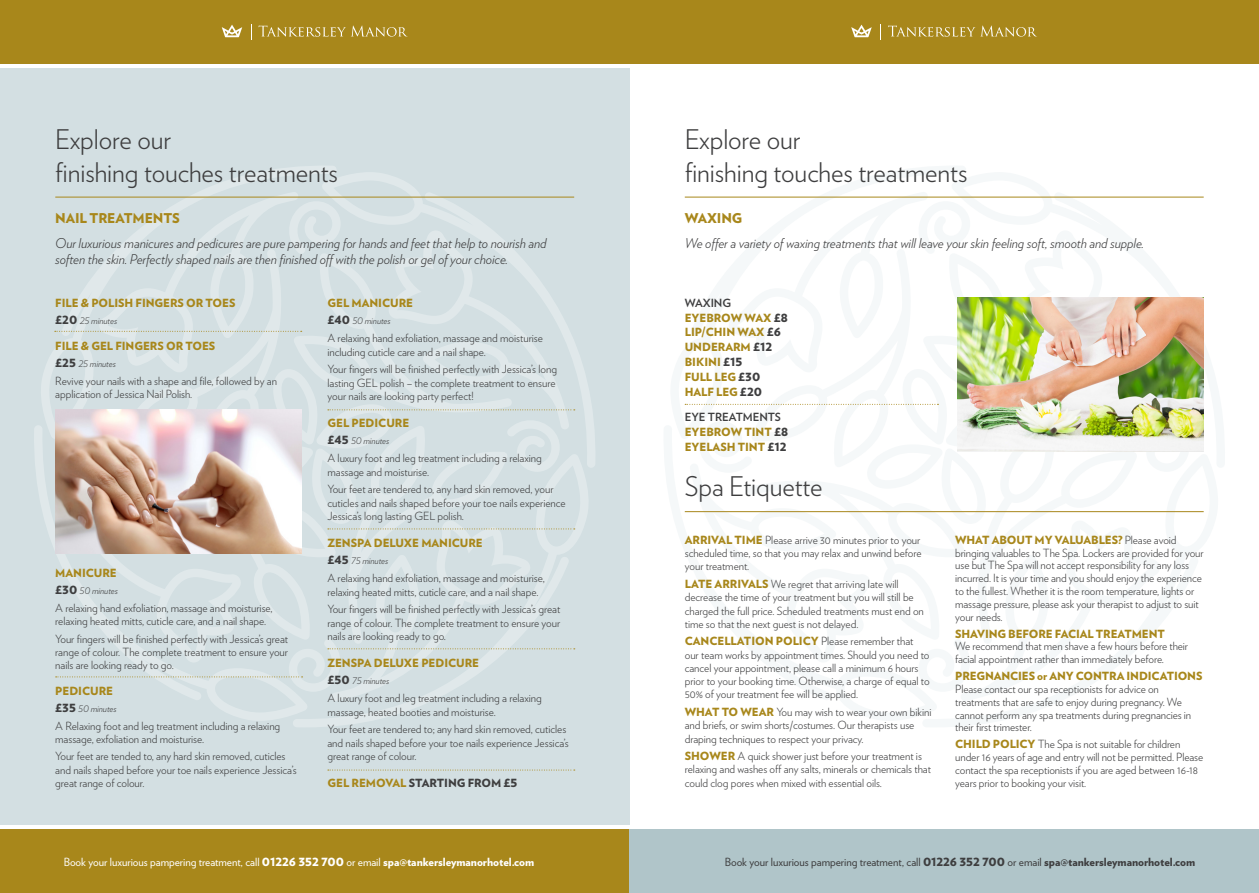
<style>
.page{position:relative;width:1259px;height:893px;background:#fff}
.page>*{position:absolute;margin:0;border:0;box-sizing:border-box;transform-origin:0 0}
.t1{font:300 27px/32.4px "Verlag";letter-spacing:-.005em;color:#3e3e3f}
.t2{font:italic 300 13.5px/16.2px "Verlag";letter-spacing:-.005em;color:#3e3e3f}
.t3{font:900 13.5px "Verlag";letter-spacing:-.01em;color:#a8871b}
.t4{font:300 11.25px/12.8px "Verlag";letter-spacing:-.005em;color:#3e3e3f}
.t5{font:900 11.25px "Verlag";letter-spacing:-.005em;color:#a8871b}
.t6{font:11.25px "Verlag";letter-spacing:-.005em;color:#fff}
.t7{font:11.25px "Verlag";letter-spacing:-.005em;color:#3e3e3f}
.t8{font:900 11.25px "Verlag";letter-spacing:-.005em;color:#3e3e3f}
.t9{font:700 11.25px "Verlag";letter-spacing:-.005em;color:#3e3e3f}
.t10{font:italic 300 9px "Verlag";letter-spacing:-.005em;color:#3e3e3f}
.s1{font-weight:900;font-style:normal;font-size:11.25px}
.s2{color:#a8871b}
.s3{color:#3e3e3f}
.s4{font-weight:900;color:#a8871b}
.s5{font-weight:900}
</style>
<div class="page">
<div style="left:0;top:68px;width:629px;height:757px;background:#d3dfe2"></div>
<svg style="left:34px;top:427px;width:259px;height:294px"></svg>
<svg style="left:293px;top:468px;width:295px;height:259px"></svg>
<svg style="left:337px;top:172px;width:258px;height:296px"></svg>
<svg style="left:36px;top:166px;width:301px;height:273px"></svg>
<div style="left:0;top:0;width:1259px;height:64px;background:#a8871b"></div>
<svg style="left:258px;top:26px;width:150px;height:11px"></svg>
<svg style="left:251px;top:24px;width:1px;height:16px"></svg>
<svg style="left:222px;top:25px;width:20px;height:12px"></svg>
<svg style="left:888px;top:26px;width:149px;height:11px"></svg>
<svg style="left:880px;top:24px;width:1px;height:16px"></svg>
<svg style="left:851px;top:25px;width:20px;height:12px"></svg>
<div style="left:0;top:829px;width:629px;height:64px;background:#a8871b"></div>
<div style="left:629px;top:829px;width:630px;height:64px;background:#b0c5c9"></div>
<hr style="left:685px;top:197px;width:518px;height:1px;background:#a8871b">
<hr style="left:685px;top:511px;width:518px;height:1px;background:#a8871b">
<svg style="left:328px;top:770px;width:247px;height:1px"></svg>
<svg style="left:55px;top:192px;width:520px;height:509px"></svg>
<svg style="left:685px;top:196px;width:514px;height:317px"></svg>
<img style="left:55px;top:409px;width:247px;height:145px">
<p class="t1" style="left:55px;top:122px;width:284px">Explore our<br>finishing touches treatments</p>
<p class="t1" style="left:685px;top:122px;width:284px">Explore our<br>finishing touches treatments</p>
<p class="t3" style="left:55px;top:207px;width:126px">NAIL TREATMENTS</p>
<p class="t2" style="left:55px;top:234px;width:493px">Our luxurious manicures and pedicures are pure pampering for hands and feet that help to nourish and soften the skin. Perfectly shaped nails are then finished off with the polish or gel of your choice.</p>
<p class="t5" style="left:55px;top:293px;width:182px">FILE &amp; POLISH FINGERS OR TOES</p>
<p class="t10" style="left:55px;top:314px;width:63px"><span class="s1">£20</span> 25 minutes</p>
<p class="t5" style="left:55px;top:337px;width:161px">FILE &amp; GEL FINGERS OR TOES</p>
<p class="t10" style="left:55px;top:357px;width:62px"><span class="s1">£25</span> 25 minutes</p>
<p class="t4" style="left:55px;top:374px;width:223px;line-height:13.2px">Revive your nails with a shape and file, followed by an application of Jessica Nail Polish.</p>
<p class="t5" style="left:55px;top:564px;width:63px">MANICURE</p>
<p class="t10" style="left:55px;top:584px;width:64px"><span class="s1">£30</span> 50 minutes</p>
<p class="t4" style="left:55px;top:601px;width:219px;line-height:13.2px">A relaxing hand exfoliation, massage and moisturise, relaxing heated mitts, cuticle care, and a nail shape.</p>
<p class="t4" style="left:55px;top:631px;width:234px;line-height:13.2px;text-align:justify">Your fingers will be finished perfectly with Jessica’s great range of colour. The complete treatment to ensure your nails are looking ready to go.</p>
<p class="t5" style="left:55px;top:681px;width:59px">PEDICURE</p>
<p class="t10" style="left:55px;top:702px;width:63px"><span class="s1">£35</span> 50 minutes</p>
<p class="t4" style="left:55px;top:718px;width:226px;line-height:13.2px">A Relaxing foot and leg treatment including a relaxing massage, exfoliation and moisturise.</p>
<p class="t4" style="left:55px;top:749px;width:243px;line-height:13.2px">Your feet are tended to, any hard skin removed, cuticles and nails shaped before your toe nails experience Jessica’s great range of colour.</p>
<p class="t5" style="left:327px;top:293px;width:87px">GEL MANICURE</p>
<p class="t10" style="left:327px;top:314px;width:65px"><span class="s1">£40</span> 50 minutes</p>
<p class="t4" style="left:327px;top:331px;width:217px;line-height:13.5px">A relaxing hand exfoliation, massage and moisturise including cuticle care and a nail shape.</p>
<p class="t4" style="left:327px;top:362px;width:231px;line-height:13.5px">Your fingers will be finished perfectly with Jessica’s long lasting GEL polish – the complete treatment to ensure your nails are looking party perfect!</p>
<p class="t5" style="left:327px;top:413px;width:83px">GEL PEDICURE</p>
<p class="t10" style="left:327px;top:434px;width:63px"><span class="s1">£45</span> 50 minutes</p>
<p class="t4" style="left:327px;top:451px;width:216px;line-height:13.5px">A luxury foot and leg treatment including a relaxing massage and moisturise.</p>
<p class="t4" style="left:327px;top:482px;width:240px;line-height:13.5px">Your feet are tendered to, any hard skin removed, your cuticles and nails shaped before your toe nails experience<br>Jessica’s long lasting GEL polish.</p>
<p class="t5" style="left:327px;top:533px;width:157px">ZENSPA DELUXE MANICURE</p>
<p class="t10" style="left:327px;top:554px;width:62px"><span class="s1">£45</span> 75 minutes</p>
<p class="t4" style="left:327px;top:571px;width:219px;line-height:13.5px">A relaxing hand exfoliation, massage and moisturise, relaxing heated mitts, cuticle care, and a nail shape.</p>
<p class="t4" style="left:327px;top:602px;width:234px;line-height:13.5px;text-align:justify">Your fingers will be finished perfectly with Jessica’s great range of colour. The complete treatment to ensure your nails are looking ready to go.</p>
<p class="t5" style="left:327px;top:653px;width:153px">ZENSPA DELUXE PEDICURE</p>
<p class="t10" style="left:327px;top:674px;width:63px"><span class="s1">£50</span> 75 minutes</p>
<p class="t4" style="left:327px;top:691px;width:216px;line-height:13.5px">A luxury foot and leg treatment including a relaxing massage, heated booties and moisturise.</p>
<p class="t4" style="left:327px;top:722px;width:243px;line-height:13.5px">Your feet are tendered to; any hard skin removed, cuticles and nails shaped before your toe nails experience Jessica’s great range of colour.</p>
<p class="t8" style="left:327px;top:773px;width:192px"><span class="s2">GEL REMOVAL</span> STARTING FROM £5</p>
<p class="t3" style="left:685px;top:207px;width:59px">WAXING</p>
<p class="t2" style="left:685px;top:234px;width:461px">We offer a variety of waxing treatments that will leave your skin feeling soft, smooth and supple.</p>
<p class="t9" style="left:685px;top:294px;width:48px">WAXING</p>
<p class="t5" style="left:685px;top:308px;width:105px">EYEBROW WAX <span class="s3">£8</span></p>
<p class="t5" style="left:685px;top:323px;width:98px">LIP/CHIN WAX <span class="s3">£6</span></p>
<p class="t5" style="left:685px;top:338px;width:89px">UNDERARM <span class="s3">£12</span></p>
<p class="t5" style="left:685px;top:353px;width:59px">BIKINI <span class="s3">£15</span></p>
<p class="t5" style="left:685px;top:368px;width:77px">FULL LEG <span class="s3">£30</span></p>
<p class="t5" style="left:685px;top:383px;width:79px">HALF LEG <span class="s3">£20</span></p>
<p class="t9" style="left:685px;top:408px;width:98px">EYE TREATMENTS</p>
<p class="t5" style="left:685px;top:423px;width:105px">EYEBROW TINT <span class="s3">£8</span></p>
<p class="t5" style="left:685px;top:438px;width:103px">EYELASH TINT <span class="s3">£12</span></p>
<p class="t1" style="left:685px;top:468px;width:139px">Spa Etiquette</p>
<p class="t4" style="left:685px;top:532px;width:238px;line-height:13.4px;text-align:justify"><span class="s4">ARRIVAL TIME</span> Please arrive 30 minutes prior to your scheduled time, so that you may relax and unwind before your treatment.</p>
<p class="t4" style="left:685px;top:577px;width:241px;line-height:13.4px"><span class="s4">LATE ARRIVALS</span> We regret that arriving late will decrease the time of your treatment but you will still be charged the full price. Scheduled treatments must end on time so that the next guest is not delayed.</p>
<p class="t4" style="left:685px;top:634px;width:246px;line-height:13.4px"><span class="s4">CANCELLATION POLICY</span> Please remember that our team works by appointment times. Should you need to cancel your appointment, please call a minimum 6 hours prior to your booking time. Otherwise, a charge of equal to 50% of your treatment fee will be applied.</p>
<p class="t4" style="left:685px;top:705px;width:248px;line-height:13.4px"><span class="s4">WHAT TO WEAR</span> You may wish to wear your own bikini and briefs, or swim shorts/costumes. Our therapists use draping techniques to respect your privacy.</p>
<p class="t4" style="left:685px;top:749px;width:248px;line-height:13.4px"><span class="s4">SHOWER</span> A quick shower just before your treatment is relaxing and washes off any salts, minerals or chemicals that could clog pores when mixed with essential oils.</p>
<p class="t4" style="left:955px;top:533px;width:250px"><span class="s4">WHAT ABOUT MY VALUABLES?</span> Please avoid bringing valuables to The Spa. Lockers are provided for your use but The Spa will not accept responsibility for any loss incurred. It is your time and you should enjoy the experience to the fullest. Whether it is the room temperature, lights or massage pressure, please ask your therapist to adjust to suit your needs.</p>
<p class="t4" style="left:955px;top:626px;width:234px"><span class="s4">SHAVING BEFORE FACIAL TREATMENT<br></span>We recommend that men shave a few hours before their facial appointment rather than immediately before.</p>
<p class="t4" style="left:955px;top:669px;width:249px"><span class="s4">PREGNANCIES or ANY CONTRA INDICATIONS </span>Please contact our spa receptionists for advice on treatments that are safe to enjoy during pregnancy. We cannot perform any spa treatments during pregnancies in their first trimester.</p>
<p class="t4" style="left:955px;top:737px;width:249px"><span class="s4">CHILD POLICY</span> The Spa is not suitable for children under 16 years of age and entry will not be permitted. Please contact the spa receptionists if you are aged between 16-18 years prior to booking your visit.</p>
<p class="t6" style="left:64px;top:853px;width:472px">Book your luxurious pampering treatment, call <span class="s5">01226 352 700</span> or email <span class="s5">spa@tankersleymanorhotel.com</span></p>
<p class="t7" style="left:725px;top:853px;width:472px">Book your luxurious pampering treatment, call <span class="s5">01226 352 700</span> or email <span class="s5">spa@tankersleymanorhotel.com</span></p>
</div>
